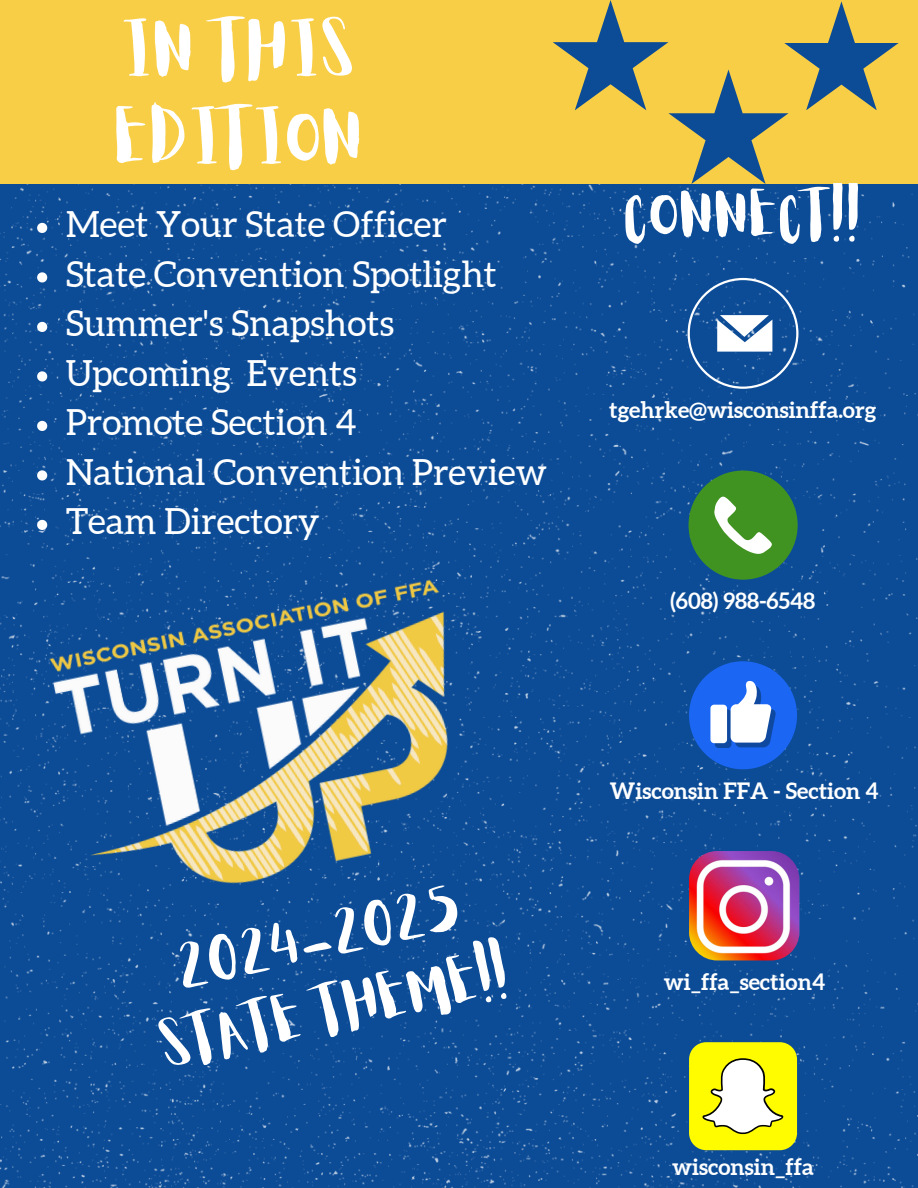
<style>
.page{position:relative;width:918px;height:1188px;background:#fff}
.page>*{position:absolute;margin:0;border:0;box-sizing:border-box;transform-origin:0 0}
.t1{font:63px/87.8px "Aloja Extended";color:#fff}
.t2{font:52.5px/73.1px "Aloja Extended";color:#fff;text-align:center}
.t3{font:36px "Aleo";color:#fff}
.t4{font:700 22.5px "Aleo";color:#fff}
</style>
<div class="page">
<div style="left:0;top:184px;width:918px;height:1004px;background:#0c4c97"></div>
<div style="left:0;top:0;width:918px;height:184px;background:#f9ce47"></div>
<svg style="left:553px;top:0;width:346px;height:184px"></svg>
<svg style="left:37px;top:223px;width:10px;height:10px"></svg>
<svg style="left:37px;top:272px;width:10px;height:10px"></svg>
<svg style="left:37px;top:322px;width:10px;height:10px"></svg>
<svg style="left:37px;top:371px;width:10px;height:10px"></svg>
<svg style="left:37px;top:421px;width:10px;height:10px"></svg>
<svg style="left:37px;top:470px;width:10px;height:10px"></svg>
<svg style="left:37px;top:520px;width:10px;height:10px"></svg>
<img style="left:29px;top:550px;width:491px;height:387px">
<div style="left:689px;top:1042px;width:108px;height:108px;background:#fffc00;border-radius:17px"></div>
<svg style="left:702px;top:1058px;width:81px;height:76px"></svg>
<img style="left:689px;top:851px;width:110px;height:109px;border-radius:28px">
<div style="left:689px;top:471px;width:109px;height:109px;background:#409321;border-radius:50%"></div>
<svg style="left:714px;top:497px;width:58px;height:57px"></svg>
<svg style="left:689px;top:661px;width:108px;height:108px"></svg>
<svg style="left:688px;top:278px;width:110px;height:111px"></svg>
<h1 class="t1" style="left:116px;top:12px;width:251px">IN THIS<br>EDITION</h1>
<h2 class="t3" style="left:66px;top:204px;width:383px">Meet Your State Officer</h2>
<p class="t3" style="left:66px;top:254px;width:433px">State Convention Spotlight</p>
<p class="t3" style="left:66px;top:303px;width:330px">Summer's Snapshots</p>
<p class="t3" style="left:66px;top:353px;width:293px">Upcoming Events</p>
<p class="t3" style="left:66px;top:402px;width:292px">Promote Section 4</p>
<p class="t3" style="left:66px;top:452px;width:483px">National Convention Preview</p>
<p class="t3" style="left:66px;top:501px;width:255px">Team Directory</p>
<p class="t2" style="left:625px;top:183px;width:240px">CONNECT!!</p>
<p class="t4" style="left:609px;top:397px;width:269px">tgehrke@wisconsinffa.org</p>
<p class="t4" style="left:671px;top:588px;width:146px">(608) 988-6548</p>
<p class="t2" style="left:141px;top:943px;width:357px;rotate:-12deg">2024-2025<br>STATE THEME!!</p>
<p class="t4" style="left:610px;top:777px;width:270px">Wisconsin FFA - Section 4</p>
<p class="t4" style="left:664px;top:969px;width:163px">wi_ffa_section4</p>
<p class="t4" style="left:672px;top:1154px;width:143px">wisconsin_ffa</p>
</div>
